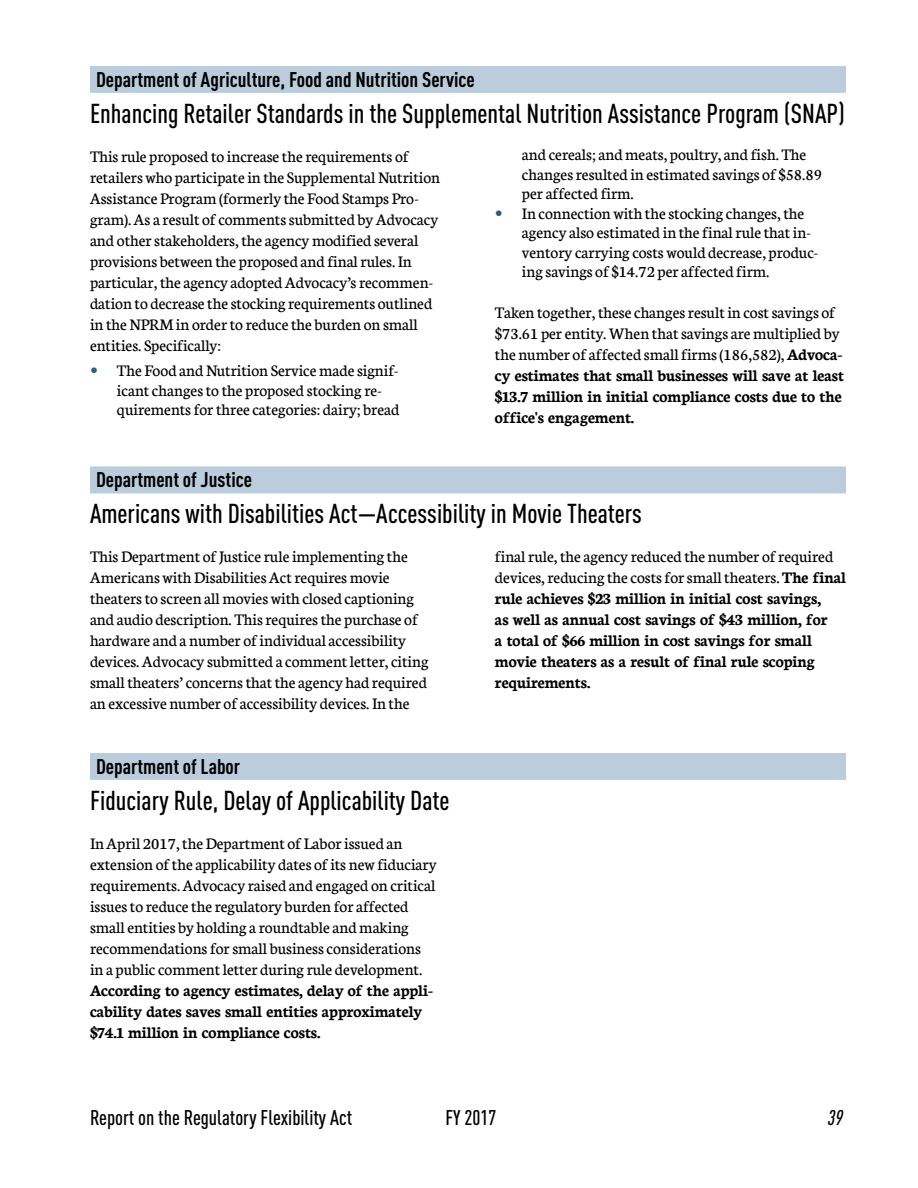
<style>
.page{position:relative;width:918px;height:1188px;background:#fff}
.page>*{position:absolute;margin:0;border:0;box-sizing:border-box;transform-origin:0 0}
.Heading_4__Issue__lt{font:500 condensed 27px "DIN Pro";color:#000}
.agency_bar__2_col_sp{font:700 condensed 21px "DIN Pro";color:#000}
.t1{font:500 condensed 21px "DIN Pro";color:#000}
.t2{font:italic 500 condensed 21px "DIN Pro";color:#000}
.body_text{font:17.25px/21px "Neuton";color:#000}
.body_text-2{font:700 17.25px/21px "Neuton";color:#000}
.s1{font-family:"DIN Pro";font-stretch:condensed;color:#2c5f7c}
.s2{font-weight:700}
.s3{font-weight:400}
</style>
<div class="page">
<div style="left:90px;top:66px;width:756px;height:27px;background:#bbcddc"></div>
<div style="left:90px;top:466px;width:756px;height:27px;background:#bbcddc"></div>
<div style="left:90px;top:753px;width:756px;height:27px;background:#bbcddc"></div>
<h1 class="agency_bar__2_col_sp" style="left:96px;top:64px;width:380px">Department of Agriculture, Food and Nutrition Service</h1>
<p class="Heading_4__Issue__lt" style="left:90px;top:93px;width:756px">Enhancing Retailer Standards in the Supplemental Nutrition Assistance Program (SNAP)</p>
<p class="body_text" style="left:90px;top:146px;width:352px">This rule proposed to increase the requirements of retailers who participate in the Supplemental Nutrition Assistance Program (formerly the Food Stamps Pro&shy;gram). As a result of comments submitted by Advocacy and other stakeholders, the agency modified several provisions between the proposed and final rules. In particular, the agency adopted Advocacy’s recommen&shy;dation to decrease the stocking requirements outlined in the NPRM in order to reduce the burden on small entities. Specifically:</p>
<p class="body_text" style="left:117px;top:361px;width:284px;line-height:19.5px;text-indent:-27px"><span class="s1">•</span> The Food and Nutrition Service made signif&shy;icant changes to the proposed stocking re&shy;quirements for three categories: dairy; bread</p>
<p class="body_text" style="left:522px;top:145px;width:302px;line-height:19.5px">and cereals; and meats, poultry, and fish. The changes resulted in estimated savings of $58.89 per affected firm.</p>
<p class="body_text" style="left:522px;top:204px;width:298px;line-height:19.5px;text-indent:-27px"><span class="s1">•</span> In connection with the stocking changes, the agency also estimated in the final rule that in&shy;ventory carrying costs would decrease, produc&shy;ing savings of $14.72 per affected firm.</p>
<p class="body_text" style="left:495px;top:302px;width:351px">Taken together, these changes result in cost savings of $73.61 per entity. When that savings are multiplied by the number of affected small firms (186,582), <span class="s2">Advoca&shy;cy estimates that small businesses will save at least $13.7 million in initial compliance costs due to the office's engagement.</span></p>
<h1 class="agency_bar__2_col_sp" style="left:96px;top:464px;width:158px">Department of Justice</h1>
<p class="Heading_4__Issue__lt" style="left:90px;top:494px;width:553px">Americans with Disabilities Act—Accessibility in Movie Theaters</p>
<p class="body_text" style="left:90px;top:547px;width:340px">This Department of Justice rule implementing the Americans with Disabilities Act requires movie theaters to screen all movies with closed captioning and audio description. This requires the purchase of hardware and a number of individual accessibility devices.Advocacy submitted a comment letter, citing small theaters’ concerns that the agency had required an excessive number of accessibility devices. In the</p>
<p class="body_text-2" style="left:495px;top:546px;width:353px"><span class="s3">final rule, the agency reduced the number of required devices, reducing the costs for small theaters.</span> The final rule achieves $23 million in initial cost savings,<br>as well as annual cost savings of $43 million, for<br>a total of $66 million in cost savings for small movie theaters as a result of final rule scoping requirements.</p>
<h1 class="agency_bar__2_col_sp" style="left:96px;top:751px;width:146px">Department of Labor</h1>
<p class="Heading_4__Issue__lt" style="left:90px;top:780px;width:361px">Fiduciary Rule, Delay of Applicability Date</p>
<p class="body_text" style="left:90px;top:833px;width:348px">In April 2017, the Department of Labor issued an extension of the applicability dates of its new fiduciary requirements. Advocacy raised and engaged on critical issues to reduce the regulatory burden for affected small entities by holding a roundtable and making recommendations for small business considerations in a public comment letter during rule development.<br><span class="s2">According to agency estimates, delay of the appli&shy;cability dates saves small entities approximately $74.1 million in compliance costs.</span></p>
<p class="t1" style="left:90px;top:1102px;width:264px">Report on the Regulatory Flexibility Act</p>
<p class="t1" style="left:445px;top:1102px;width:53px">FY 2017</p>
<p class="t2" style="left:828px;top:1102px;width:17px">39</p>
</div>
